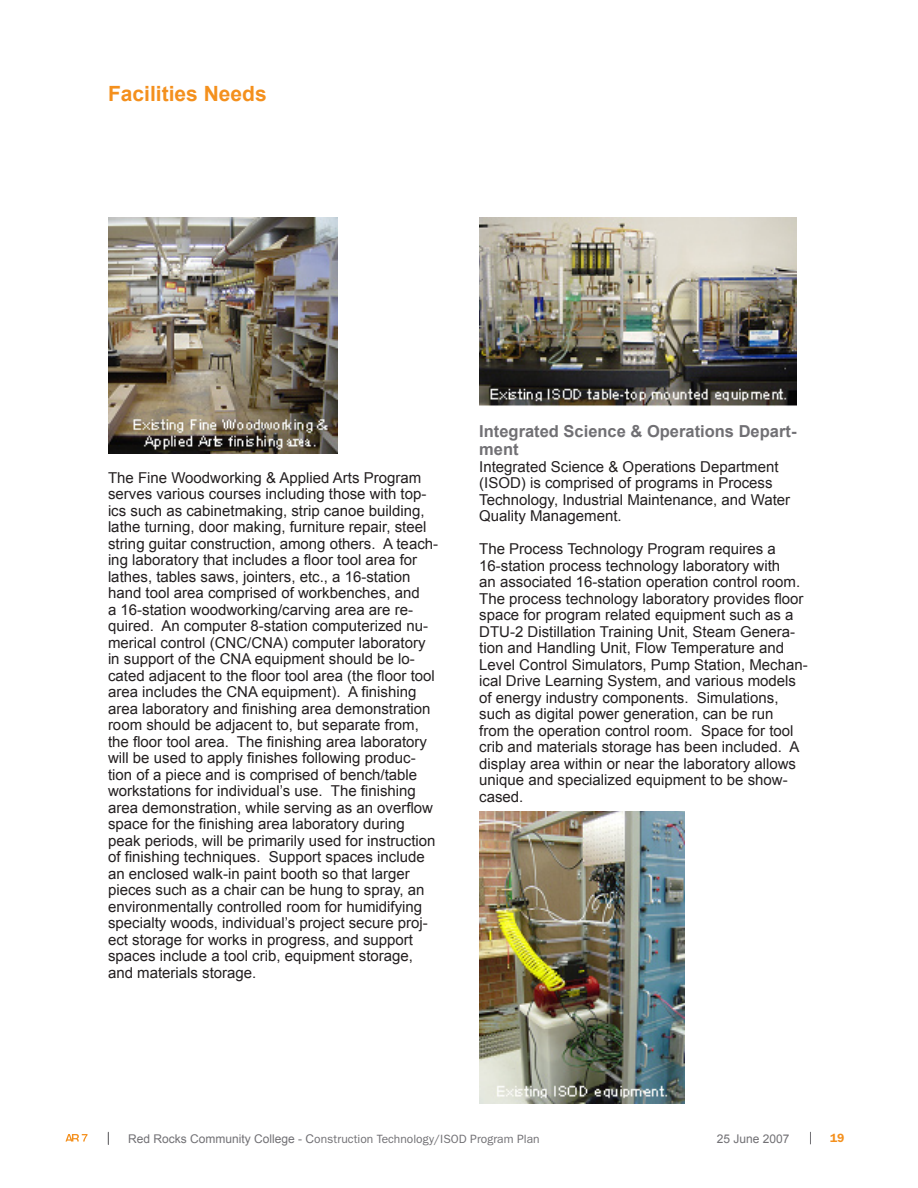
<style>
.page{position:relative;width:918px;height:1188px;background:#fff}
.page>*{position:absolute;margin:0;border:0;box-sizing:border-box;transform-origin:0 0}
.t1{font:700 21px "Arial";color:#f4901d}
.t2{font:700 16.5px/18px "Arial";color:#717074}
.t3{font:15px/16.5px "Arial";color:#231f20}
.t4{font:12px "ITC Franklin Gothic Std";color:#717074}
.t5{font:12px "Arial";color:#717074}
.t6{font:600 12px "ITC Franklin Gothic Std";color:#f4901d}
.s1{font-family:"Arial"}
</style>
<div class="page">
<img style="left:479px;top:217px;width:317px;height:189px">
<img style="left:479px;top:812px;width:206px;height:291px">
<img style="left:108px;top:218px;width:230px;height:235px">
<svg style="left:810px;top:1132px;width:1px;height:12px"></svg>
<svg style="left:65px;top:1134px;width:23px;height:8px"></svg>
<svg style="left:108px;top:1132px;width:1px;height:13px"></svg>
<h1 class="t1" style="left:108px;top:80px;width:160px">Facilities Needs</h1>
<p class="t3" style="left:108px;top:469px;width:332px">The Fine Woodworking &amp; Applied Arts Program serves various courses including those with top&shy;ics such as cabinetmaking, strip canoe building, lathe turning, door making, furniture repair, steel string guitar construction, among others. A teach&shy;ing laboratory that includes a floor tool area for lathes, tables saws, jointers, etc., a 1 6-station hand tool area comprised of workbenches, and<br>a 1 6-station woodworking/carving area are re&shy;quired. An computer 8-station computerized nu&shy;merical control (CNC/CNA) computer laboratory in support of the CNA equipment should be lo&shy;cated adjacent to the floor tool area (the floor tool area includes the CNA equipment). A finishing area laboratory and finishing area demonstration room should be adjacent to, but separate from, the floor tool area. The finishing area laboratory will be used to apply finishes following produc&shy;tion of a piece and is comprised of bench/table workstations for individual’s use. The finishing area demonstration, while serving as an overflow space for the finishing area laboratory during peak periods, will be primarily used for instruction of finishing techniques. Support spaces include an enclosed walk-in paint booth so that larger pieces such as a chair can be hung to spray, an environmentally controlled room for humidifying specialty woods, individual’s project secure proj&shy;ect storage for works in progress, and support spaces include a tool crib, equipment storage, and materials storage.</p>
<p class="t2" style="left:479px;top:423px;width:319px">Integrated Science &amp; Operations Depart&shy;ment</p>
<p class="t3" style="left:479px;top:459px;width:313px">Integrated Science &amp; Operations Department (ISOD) is comprised of programs in Process Technology, Industrial Maintenance, and Water Quality Management.</p>
<p class="t3" style="left:479px;top:541px;width:330px">The Process Technology Program requires a<br>1 6-station process technology laboratory with<br>an associated 1 6-station operation control room.<br>The process technology laboratory provides floor space for program related equipment such as a DTU-2 Distillation Training Unit, Steam Genera&shy;tion and Handling Unit, Flow Temperature and Level Control Simulators, Pump Station, Mechan&shy;ical Drive Learning System, and various models of energy industry components. Simulations, such as digital power generation, can be run<br>from the operation control room. Space for tool crib and materials storage has been included. A display area within or near the laboratory allows unique and specialized equipment to be show&shy;cased.</p>
<p class="t4" style="left:128px;top:1132px;width:413px"><span class="s1">Red Rocks Community College - C</span>onstruction Technology/ISOD Program Plan</p>
<p class="t5" style="left:717px;top:1131px;width:74px">25 June 2007</p>
<p class="t6" style="left:830px;top:1131px;width:8px">19</p>
</div>
